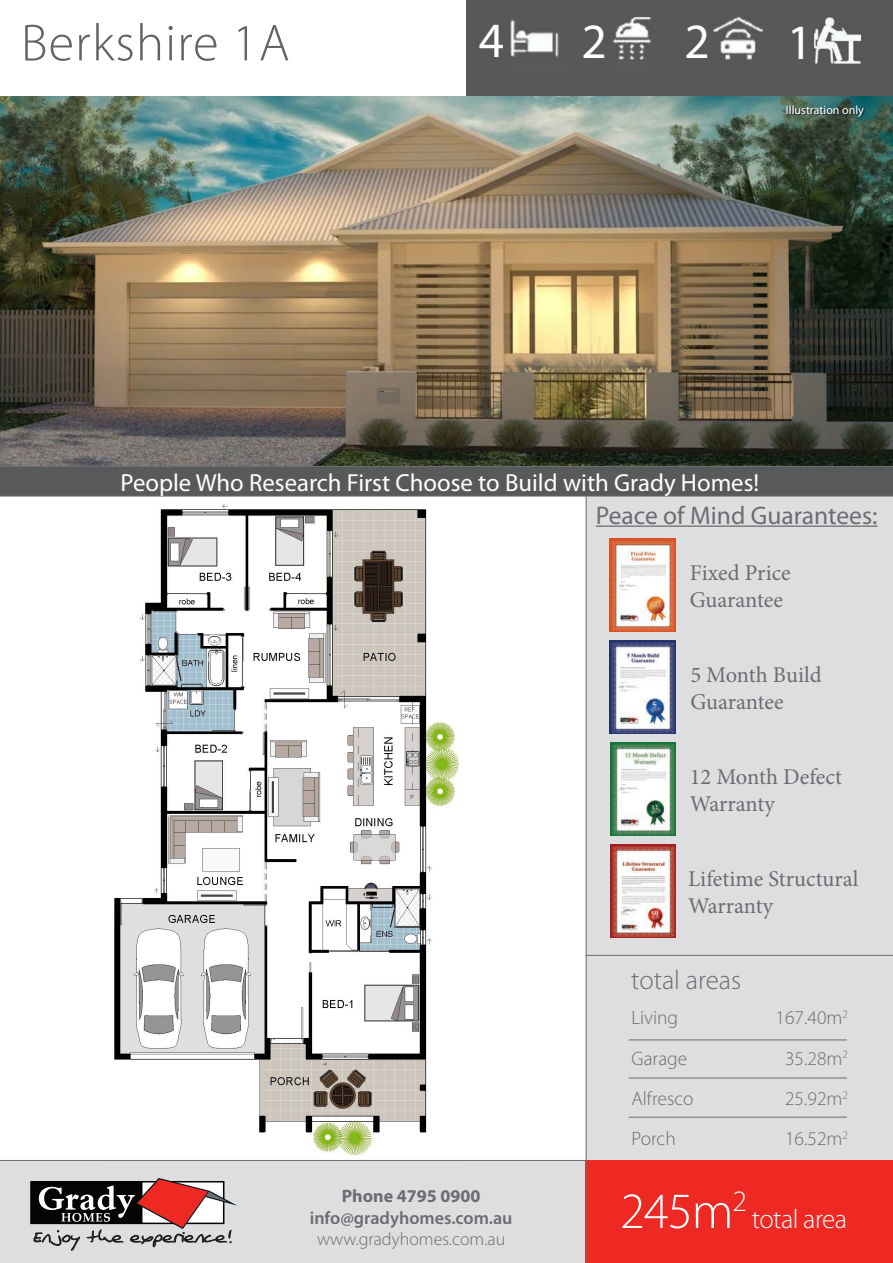
<style>
.page{position:relative;width:893px;height:1263px;background:#fff}
.page>*{position:absolute;margin:0;border:0;box-sizing:border-box;transform-origin:0 0}
.t1{font:300 52.5px "Myriad Pro";letter-spacing:.02em;color:#636366}
.t2{font:300 51px "Myriad Pro";color:#fff}
.t3{font:49.5px "Myriad Pro";color:#fff}
.t4{font:300 27px "Myriad Pro";color:#6c6d70}
.t5{font:300 27px "Myriad Pro";letter-spacing:-.02em;color:#fff}
.t6{font:25.5px "Myriad Pro";color:#6c6d70}
.t7{font:24.75px "Myriad Pro";color:#fff}
.t8{font:22.5px/27px "Minion Pro";color:#6c6d70}
.t9{font:300 19.5px "Myriad Pro";color:#6c6d70}
.t10{font:600 18px "Myriad Pro";color:#6c6d70}
.t11{font:300 18px "Myriad Pro";color:#6c6d70}
.t12{font:700 18px "Myriad Pro";color:#6c6d70}
.t13{font:12px "Myriad Pro";color:#fff}
</style>
<div class="page">
<div style="left:587px;top:496px;width:306px;height:664px;background:#dddee0"></div>
<img style="left:467px;top:0;width:426px;height:96px">
<div style="left:0;top:1161px;width:586px;height:102px;background:#dddee0"></div>
<div style="left:586px;top:1160px;width:307px;height:103px;background:#ee2823"></div>
<hr style="left:596px;top:525px;width:281px;height:2px;background:#6c6d70">
<img style="left:610px;top:538px;width:66px;height:93px">
<img style="left:610px;top:640px;width:66px;height:94px">
<img style="left:610px;top:743px;width:66px;height:93px">
<img style="left:610px;top:845px;width:66px;height:93px">
<img style="left:0;top:96px;width:893px;height:370px">
<img style="left:103px;top:496px;width:360px;height:660px">
<svg style="left:30px;top:1178px;width:207px;height:72px;background:#998181"></svg>
<div style="left:0;top:466px;width:893px;height:30px;background:#58595b"></div>
<div style="left:787px;top:106px;width:78px;height:12px;background:#231f20;opacity:.75"></div>
<hr style="left:629px;top:1039px;width:218px;height:1px;background:#6c6d70">
<hr style="left:629px;top:1078px;width:218px;height:1px;background:#6c6d70">
<hr style="left:629px;top:1117px;width:218px;height:1px;background:#6c6d70">
<hr style="left:586px;top:955px;width:307px;height:1px;background:#6c6d70">
<hr style="left:586px;top:496px;width:1px;height:767px;background:#6c6d70">
<hr style="left:0;top:1160px;width:586px;height:1px;background:#6c6d70">
<p class="t1" style="left:21px;top:14px;width:270px">Berkshire 1A</p>
<p class="t3" style="left:787px;top:12px;width:27px">1</p>
<p class="t3" style="left:479px;top:10px;width:27px">4</p>
<p class="t3" style="left:582px;top:11px;width:27px">2</p>
<p class="t3" style="left:684px;top:11px;width:27px">2</p>
<p class="t13" style="left:786px;top:102px;width:79px">Illustration only</p>
<p class="t7" style="left:120px;top:467px;width:640px">People Who Research First Choose to Build with Grady Homes!</p>
<p class="t6" style="left:596px;top:499px;width:283px">Peace of Mind Guarantees:</p>
<p class="t8" style="left:690px;top:559px;width:103px">Fixed Price</p>
<p class="t8" style="left:690px;top:586px;width:95px">Guarantee</p>
<p class="t8" style="left:690px;top:661px;width:133px">5 Month Build<br>Guarantee</p>
<p class="t8" style="left:690px;top:764px;width:154px">12 Month Defect<br>Warranty</p>
<p class="t8" style="left:688px;top:865px;width:172px">Lifetime Structural<br>Warranty</p>
<p class="t4" style="left:631px;top:965px;width:112px">total areas</p>
<p class="t12" style="left:342px;top:1184px;width:140px">Phone 4795 0900</p>
<p class="t10" style="left:310px;top:1206px;width:204px">info@gradyhomes.com.au</p>
<p class="t11" style="left:317px;top:1229px;width:190px">www.gradyhomes.com.au</p>
<p class="t9" style="left:631px;top:1007px;width:48px">Living</p>
<p class="t9" style="left:776px;top:1007px;width:74px">167.40m<sup>2</sup></p>
<p class="t9" style="left:631px;top:1047px;width:57px">Garage</p>
<p class="t9" style="left:785px;top:1047px;width:64px">35.28m<sup>2</sup></p>
<p class="t9" style="left:631px;top:1088px;width:63px">Alfresco</p>
<p class="t9" style="left:785px;top:1088px;width:64px">25.92m<sup>2</sup></p>
<p class="t9" style="left:631px;top:1128px;width:46px">Porch</p>
<p class="t9" style="left:785px;top:1128px;width:64px">16.52m<sup>2</sup></p>
<p class="t2" style="left:620px;top:1183px;width:128px">245m<sup>2</sup></p>
<p class="t5" style="left:752px;top:1204px;width:97px">total area</p>
</div>
